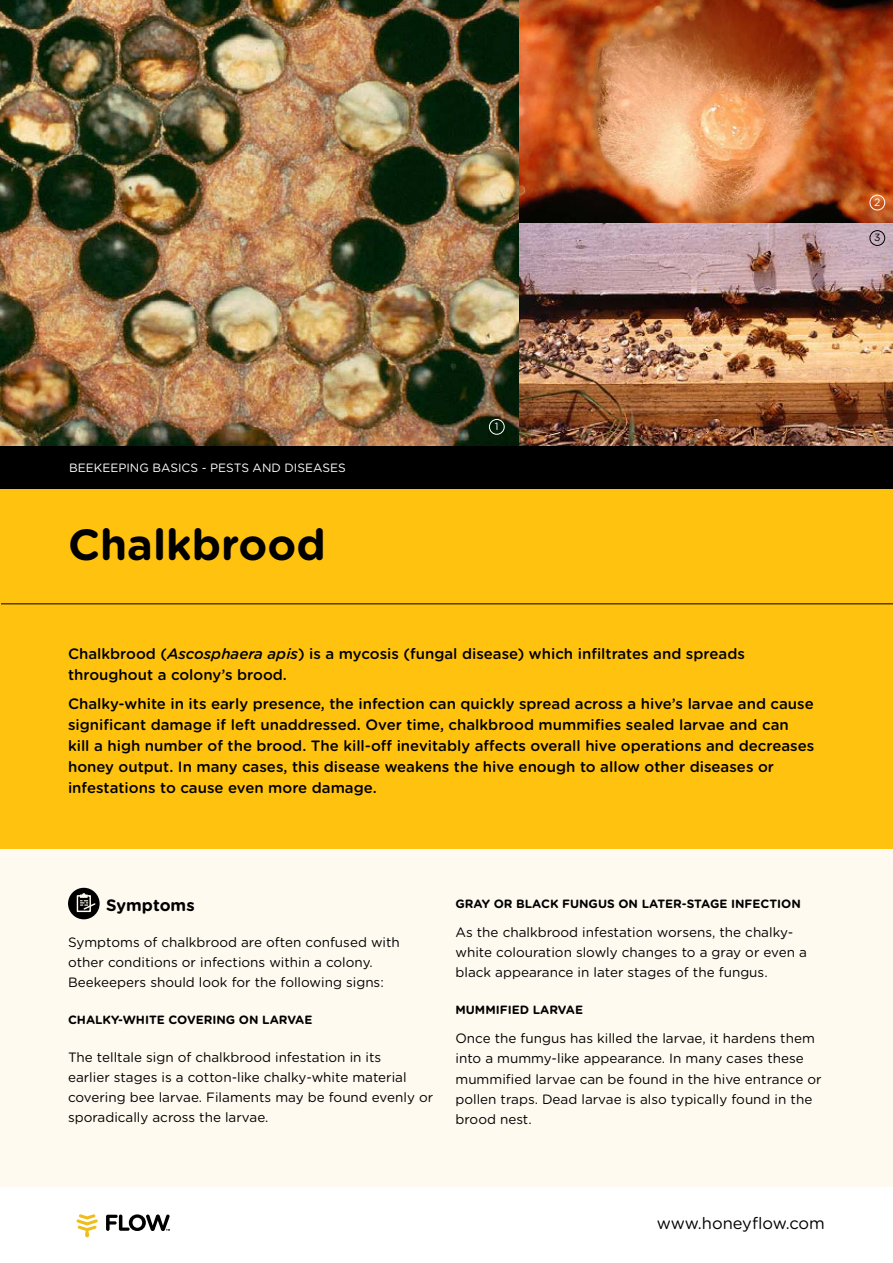
<style>
.page{position:relative;width:893px;height:1263px;background:#fff}
.page>*{position:absolute;margin:0;border:0;box-sizing:border-box;transform-origin:0 0}
.t1{font:700 43.5px "Gotham Rounded";color:#000}
.t2{font:16.5px "Gotham Rounded";letter-spacing:-.005em;color:#000}
.t3{font:700 16.5px "Gotham Rounded";color:#000}
.t4{font:500 15px/21px "Gotham Rounded";color:#000}
.t5{font:13.5px/20.2px "Gotham Rounded";color:#000}
.t6{font:700 12px "Gotham Rounded";color:#000}
.t7{font:12px "Gotham Rounded";color:#fff}
.t8{font:10.5px "Gotham Rounded";color:#fff}
.t9{font:10.5px "Gotham Rounded";color:#000}
.s1{font-style:italic}
</style>
<div class="page">
<div style="left:0;top:797px;width:893px;height:390px;background:#fffaf0"></div>
<div style="left:0;top:482px;width:893px;height:366px;background:#ffc20e"></div>
<img style="left:0;top:0;width:893px;height:446px">
<hr style="left:1px;top:603px;width:892px;height:1px;background:#000">
<svg style="left:106px;top:1214px;width:64px;height:17px"></svg>
<svg style="left:77px;top:1214px;width:21px;height:23px"></svg>
<div style="left:0;top:446px;width:893px;height:43px;background:#000"></div>
<div style="left:68px;top:888px;width:32px;height:31px;background:#000;border-radius:50%"></div>
<div style="left:77px;top:895px;width:14px;height:17px;border:1px solid #fff"></div>
<svg style="left:80px;top:893px;width:17px;height:18px"></svg>
<div style="left:489px;top:419px;width:16px;height:16px;border:1px solid #fff;border-radius:50%"></div>
<div style="left:869px;top:195px;width:16px;height:15px;border:1px solid #fff;border-radius:50%"></div>
<div style="left:869px;top:230px;width:16px;height:16px;border:1px solid #000;border-radius:50%"></div>
<p class="t8" style="left:874px;top:195px;width:8px">2</p>
<p class="t9" style="left:874px;top:230px;width:8px">3</p>
<p class="t7" style="left:69px;top:459px;width:278px">BEEKEEPING BASICS - PESTS AND DISEASES</p>
<h1 class="t1" style="left:68px;top:513px;width:259px">Chalkbrood</h1>
<p class="t8" style="left:495px;top:419px;width:5px">1</p>
<p class="t4" style="left:68px;top:642px;width:678px">Chalkbrood (<span class="s1">Ascosphaera apis</span>) is a mycosis (fungal disease) which infiltrates and spreads throughout a colony’s brood.</p>
<p class="t4" style="left:68px;top:693px;width:748px">Chalky-white in its early presence, the infection can quickly spread across a hive’s larvae and cause significant damage if left unaddressed. Over time, chalkbrood mummifies sealed larvae and can<br>kill a high number of the brood. The kill-off inevitably affects overall hive operations and decreases honey output. In many cases, this disease weakens the hive enough to allow other diseases or infestations to cause even more damage.</p>
<p class="t3" style="left:106px;top:893px;width:90px">Symptoms</p>
<p class="t5" style="left:68px;top:931px;width:333px">Symptoms of chalkbrood are often confused with other conditions or infections within a colony.<br>Beekeepers should look for the following signs:</p>
<p class="t6" style="left:68px;top:1011px;width:246px">CHALKY-WHITE COVERING ON LARVAE</p>
<p class="t5" style="left:68px;top:1046px;width:367px">The telltale sign of chalkbrood infestation in its<br>earlier stages is a cotton-like chalky-white material covering bee larvae. Filaments may be found evenly or sporadically across the larvae.</p>
<p class="t6" style="left:455px;top:895px;width:347px">GRAY OR BLACK FUNGUS ON LATER-STAGE INFECTION</p>
<p class="t5" style="left:455px;top:921px;width:353px">As the chalkbrood infestation worsens, the chalky&shy;white colouration slowly changes to a gray or even a black appearance in later stages of the fungus.</p>
<p class="t6" style="left:455px;top:1001px;width:129px">MUMMIFIED LARVAE</p>
<p class="t5" style="left:455px;top:1027px;width:368px">Once the fungus has killed the larvae, it hardens them into a mummy-like appearance. In many cases these mummified larvae can be found in the hive entrance or pollen traps. Dead larvae is also typically found in the brood nest.</p>
<p class="t2" style="left:657px;top:1212px;width:170px">www.honeyflow.com</p>
</div>
